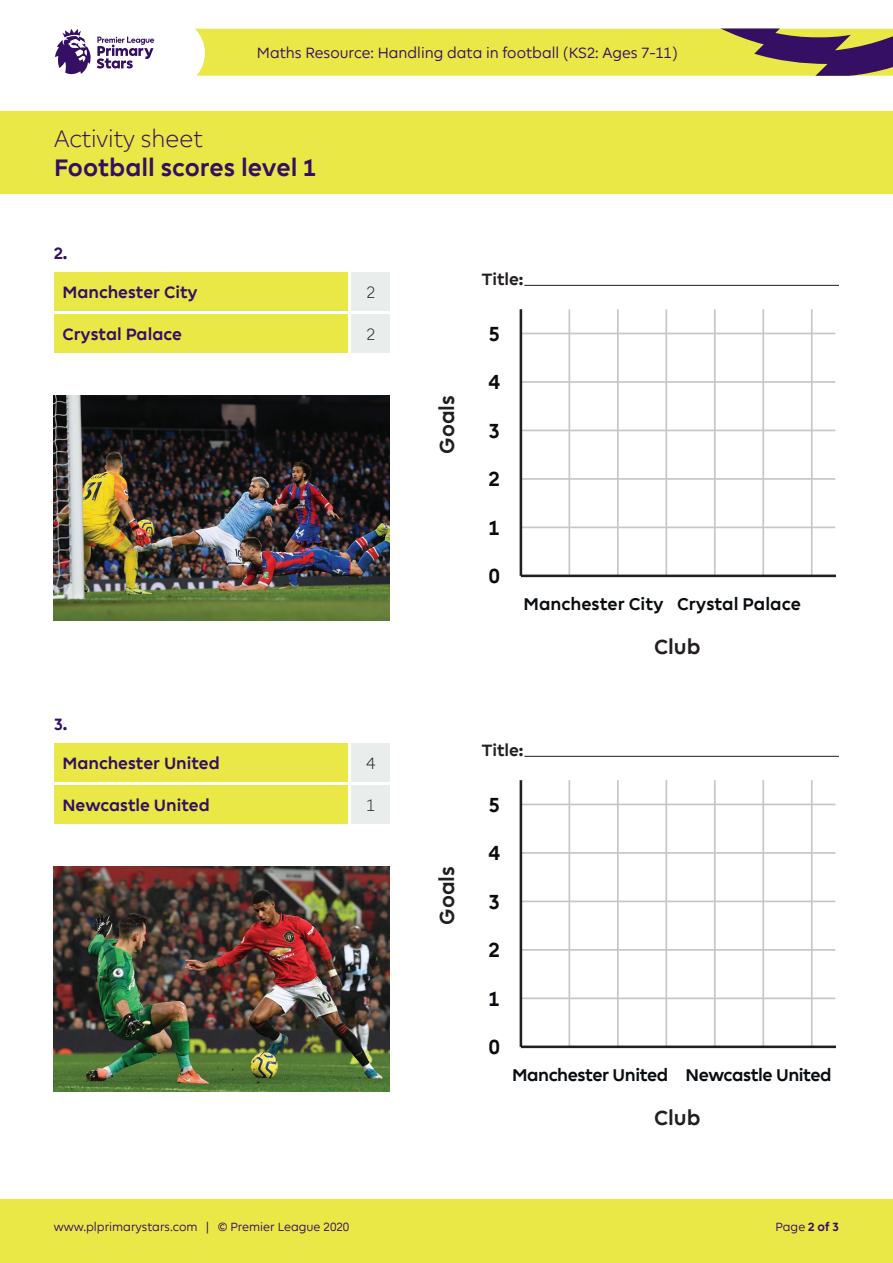
<style>
.page{position:relative;width:893px;height:1263px;background:#fff}
.page>*{position:absolute;margin:0;border:0;box-sizing:border-box;transform-origin:0 0}
.t1{font:700 24px "Premier League";color:#340f63}
.t2{font:300 24px "Premier League";color:#340f63}
.t3{font:700 20.55px "Premier League";color:#231f20}
.t4{font:700 20.55px "Premier League";color:#0a0d10}
.t5{font:700 17.1px "Premier League";letter-spacing:-.025em;color:#0a0d10}
.t6{font:700 17.1px "Premier League";color:#0a0d10}
.Purple_Header{font:700 16.5px "Premier League";color:#340f63}
.t7{font:700 16.5px "Premier League";color:#231f20}
.Body{font:300 16.5px "Premier League";color:#231f20}
.t8{font:15px "Premier League";color:#340f63}
.t9{font:12px "Premier League";color:#340f63}
.s1{font-weight:700}
</style>
<div class="page">
<div style="left:0;top:111px;width:893px;height:83px;background:#eae846"></div>
<svg style="left:195px;top:28px;width:698px;height:48px"></svg>
<div style="left:0;top:1199px;width:893px;height:64px;background:#eae846"></div>
<svg style="left:55px;top:29px;width:99px;height:46px"></svg>
<div style="left:54px;top:272px;width:293px;height:38px;background:#eae846"></div>
<div style="left:352px;top:272px;width:38px;height:38px;background:#e9edeb"></div>
<div style="left:54px;top:315px;width:293px;height:38px;background:#eae846"></div>
<div style="left:352px;top:315px;width:38px;height:38px;background:#e9edeb"></div>
<hr style="left:521px;top:526px;width:314px;height:2px;background:#c6c7c7">
<hr style="left:521px;top:478px;width:314px;height:2px;background:#c6c7c7">
<hr style="left:521px;top:430px;width:314px;height:1px;background:#c6c7c7">
<hr style="left:521px;top:381px;width:314px;height:2px;background:#c6c7c7">
<hr style="left:521px;top:333px;width:314px;height:1px;background:#c6c7c7">
<hr style="left:568px;top:309px;width:2px;height:267px;background:#c6c7c7">
<hr style="left:617px;top:309px;width:2px;height:267px;background:#c6c7c7">
<hr style="left:714px;top:309px;width:2px;height:267px;background:#c6c7c7">
<hr style="left:762px;top:309px;width:2px;height:267px;background:#c6c7c7">
<hr style="left:811px;top:309px;width:2px;height:267px;background:#c6c7c7">
<hr style="left:520px;top:309px;width:2px;height:267px;background:#231f20">
<hr style="left:665px;top:309px;width:2px;height:267px;background:#c6c7c7">
<hr style="left:521px;top:575px;width:315px;height:2px;background:#231f20">
<img style="left:54px;top:395px;width:336px;height:226px">
<div style="left:54px;top:743px;width:293px;height:38px;background:#eae846"></div>
<div style="left:352px;top:743px;width:38px;height:38px;background:#e9edeb"></div>
<div style="left:54px;top:786px;width:293px;height:38px;background:#eae846"></div>
<div style="left:352px;top:786px;width:38px;height:38px;background:#e9edeb"></div>
<hr style="left:521px;top:997px;width:314px;height:2px;background:#c6c7c7">
<hr style="left:521px;top:949px;width:314px;height:2px;background:#c6c7c7">
<hr style="left:521px;top:900px;width:314px;height:2px;background:#c6c7c7">
<hr style="left:521px;top:852px;width:314px;height:2px;background:#c6c7c7">
<hr style="left:521px;top:803px;width:314px;height:2px;background:#c6c7c7">
<hr style="left:568px;top:780px;width:2px;height:267px;background:#c6c7c7">
<hr style="left:617px;top:780px;width:2px;height:267px;background:#c6c7c7">
<hr style="left:714px;top:780px;width:2px;height:267px;background:#c6c7c7">
<hr style="left:762px;top:780px;width:2px;height:267px;background:#c6c7c7">
<hr style="left:811px;top:780px;width:2px;height:267px;background:#c6c7c7">
<hr style="left:520px;top:780px;width:2px;height:267px;background:#231f20">
<hr style="left:665px;top:780px;width:2px;height:267px;background:#c6c7c7">
<hr style="left:521px;top:1045px;width:315px;height:3px;background:#231f20">
<img style="left:54px;top:866px;width:336px;height:226px">
<hr style="left:524px;top:285px;width:315px;height:1px;background:#231f20">
<hr style="left:524px;top:756px;width:315px;height:1px;background:#231f20">
<p class="t8" style="left:257px;top:44px;width:422px">Maths Resource: Handling data in football (KS2: Ages 7-11)</p>
<h1 class="t2" style="left:54px;top:125px;width:150px">Activity sheet</h1>
<h1 class="t1" style="left:54px;top:154px;width:264px">Football scores level 1</h1>
<p class="Purple_Header" style="left:54px;top:245px;width:15px">2.</p>
<p class="Purple_Header" style="left:63px;top:283px;width:137px">Manchester City</p>
<p class="Body" style="left:366px;top:283px;width:10px">2</p>
<p class="Purple_Header" style="left:63px;top:325px;width:121px">Crystal Palace</p>
<p class="Body" style="left:366px;top:326px;width:10px">2</p>
<p class="t4" style="left:489px;top:322px;width:13px">5</p>
<p class="t4" style="left:489px;top:371px;width:13px">4</p>
<p class="t4" style="left:489px;top:419px;width:13px">3</p>
<p class="t4" style="left:489px;top:468px;width:13px">2</p>
<p class="t4" style="left:489px;top:516px;width:13px">1</p>
<p class="t4" style="left:489px;top:565px;width:13px">0</p>
<p class="t7" style="left:482px;top:270px;width:43px">Title:</p>
<p class="t3" style="left:436px;top:454px;width:60px;rotate:-90deg">Goals</p>
<p class="t6" style="left:524px;top:594px;width:279px">Manchester City Crystal Palace</p>
<p class="Purple_Header" style="left:54px;top:715px;width:15px">3.</p>
<p class="Purple_Header" style="left:63px;top:754px;width:159px">Manchester United</p>
<p class="Body" style="left:366px;top:754px;width:10px">4</p>
<p class="Purple_Header" style="left:63px;top:796px;width:149px">Newcastle United</p>
<p class="Body" style="left:366px;top:796px;width:10px">1</p>
<p class="t4" style="left:489px;top:793px;width:13px">5</p>
<p class="t4" style="left:489px;top:842px;width:13px">4</p>
<p class="t4" style="left:489px;top:890px;width:13px">3</p>
<p class="t4" style="left:489px;top:939px;width:13px">2</p>
<p class="t4" style="left:489px;top:987px;width:13px">1</p>
<p class="t4" style="left:489px;top:1036px;width:13px">0</p>
<p class="t7" style="left:482px;top:741px;width:43px">Title:</p>
<p class="t3" style="left:436px;top:925px;width:60px;rotate:-90deg">Goals</p>
<p class="t3" style="left:654px;top:636px;width:48px">Club</p>
<p class="t5" style="left:512px;top:1065px;width:321px">Manchester United Newcastle United</p>
<p class="t3" style="left:654px;top:1107px;width:48px">Club</p>
<p class="t9" style="left:54px;top:1220px;width:297px">www.plprimarystars.com | © Premier League 2020</p>
<p class="t9" style="left:775px;top:1220px;width:65px">Page <span class="s1">2 of 3</span></p>
</div>
